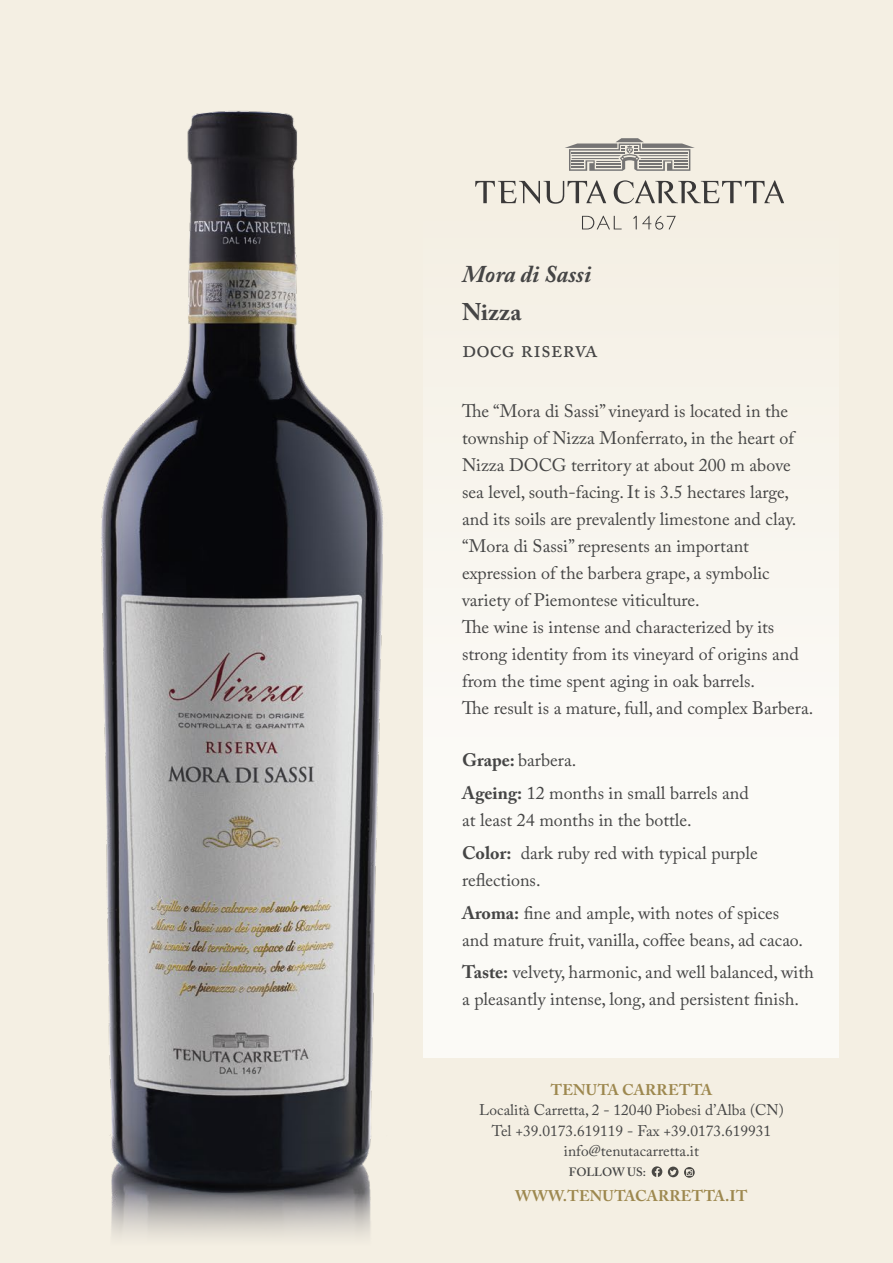
<style>
.page{position:relative;width:893px;height:1263px;background:#f4efe3}
.page>*{position:absolute;margin:0;border:0;box-sizing:border-box;transform-origin:0 0}
.t1{font:italic 700 24px "Adobe Caslon Pro";color:#454545}
.t2{font:24px "Adobe Caslon Pro";color:#454545}
.t3{font:700 24px "Adobe Caslon Pro";color:#454545}
.t4{font:18px/27px "Adobe Caslon Pro";color:#454545}
.t5{font:15.45px/20.5px "Adobe Caslon Pro";color:#454545;text-align:center}
.t6{font:700 15.45px "Adobe Caslon Pro";letter-spacing:.015em;color:#9d884f}
.t7{font:600 12px "Adobe Caslon Pro";letter-spacing:-.005em;color:#454545}
.s1{font-weight:700}
</style>
<div class="page">
<div style="left:423px;top:114px;width:416px;height:944px;background:linear-gradient(to right,#f8f6ef,#f8f6ef)"></div>
<svg style="left:652px;top:1166px;width:10px;height:11px"></svg>
<svg style="left:668px;top:1166px;width:10px;height:11px"></svg>
<svg style="left:684px;top:1167px;width:11px;height:11px"></svg>
<svg style="left:614px;top:180px;width:170px;height:24px"></svg>
<svg style="left:475px;top:180px;width:131px;height:24px"></svg>
<svg style="left:565px;top:138px;width:130px;height:33px"></svg>
<svg style="left:582px;top:216px;width:40px;height:13px"></svg>
<svg style="left:633px;top:216px;width:43px;height:14px"></svg>
<img style="left:101px;top:110px;width:282px;height:1127px">
<h1 class="t1" style="left:462px;top:260px;width:131px">Mora di Sassi</h1>
<h1 class="t3" style="left:462px;top:297px;width:61px">Nizza</h1>
<h1 class="t2" style="left:462px;top:335px;width:137px">docg riserva</h1>
<p class="t4" style="left:462px;top:397px;width:353px">The “Mora di Sassi” vineyard is located in the township of Nizza Monferrato, in the heart of Nizza DOCG territory at about 200 m above sea level, south-facing. It is 3.5 hectares large, and its soils are prevalently limestone and clay. “Mora di Sassi” represents an important expression of the barbera grape, a symbolic variety of Piemontese viticulture.<br>The wine is intense and characterized by its strong identity from its vineyard of origins and from the time spent aging in oak barrels.<br>The result is a mature, full, and complex Barbera.</p>
<p class="t4" style="left:462px;top:744px;width:288px;line-height:32.7px"><span class="s1">Grape:</span> barbera.<br><span class="s1">Ageing:</span> 12 months in small barrels and</p>
<p class="t4" style="left:462px;top:803px;width:297px;line-height:32.7px">at least 24 months in the bottle.<br><span class="s1">Color:</span> dark ruby red with typical purple</p>
<p class="t4" style="left:462px;top:863px;width:319px;line-height:32.7px">reflections.<br><span class="s1">Aroma:</span> fine and ample, with notes of spices</p>
<p class="t4" style="left:462px;top:923px;width:353px;line-height:32.7px">and mature fruit, vanilla, coffee beans, ad cacao.<br><span class="s1">Taste:</span> velvety, harmonic, and well balanced, with</p>
<p class="t4" style="left:462px;top:985px;width:338px">a pleasantly intense, long, and persistent finish.</p>
<p class="t6" style="left:551px;top:1080px;width:163px">TENUTA CARRETTA</p>
<p class="t5" style="left:479px;top:1099px;width:306px">Località Carretta, 2 - 12040 Piobesi d’Alba (CN)<br>Tel +39.0173.619119 - Fax +39.0173.619931 info@tenutacarretta.it</p>
<p class="t6" style="left:515px;top:1187px;width:234px">WWW.TENUTACARRETTA.IT</p>
<p class="t7" style="left:569px;top:1164px;width:79px">FOLLOW US:</p>
</div>
